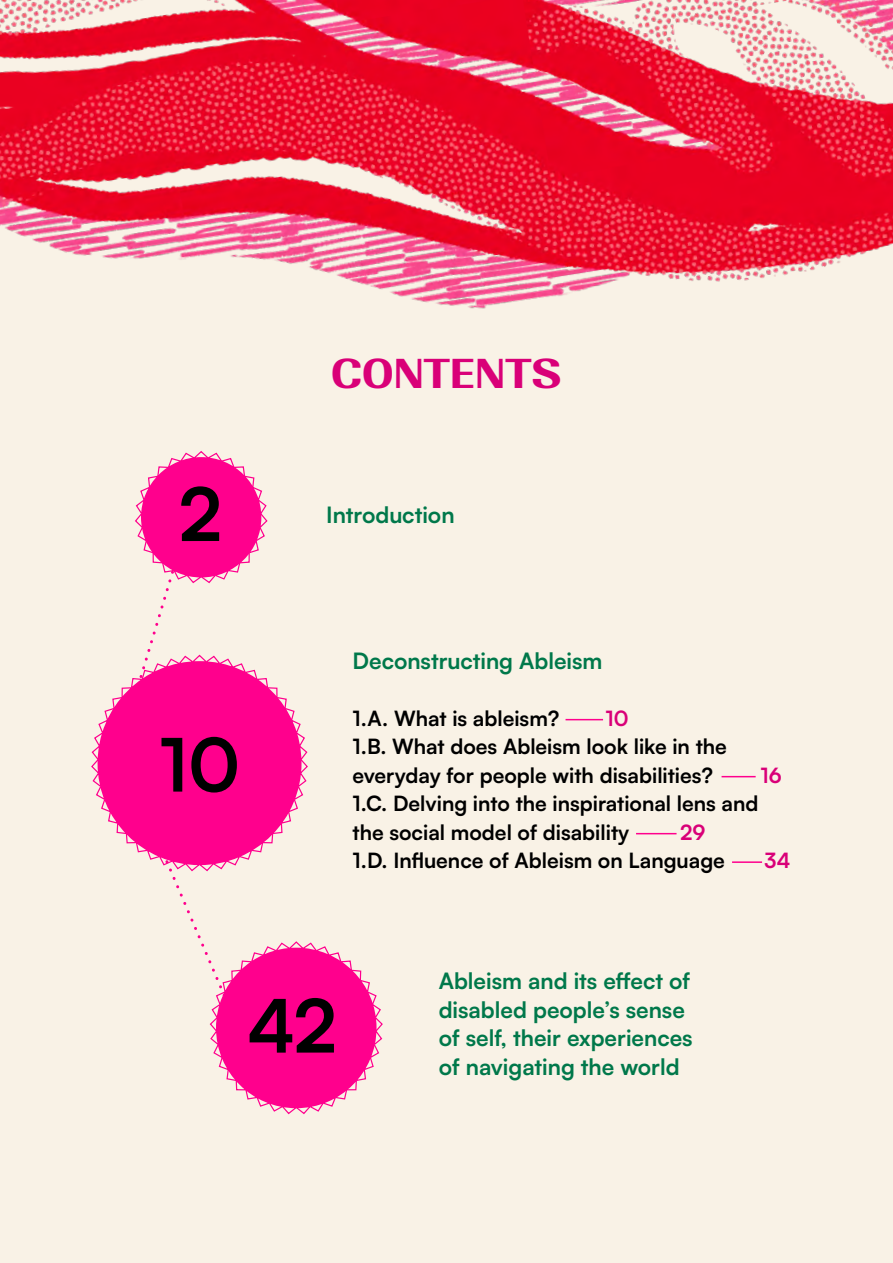
<style>
.page{position:relative;width:893px;height:1263px;background:#f9f2e6}
.page>*{position:absolute;margin:0;border:0;box-sizing:border-box;transform-origin:0 0}
.t1{font:700 73.5px "Satoshi";color:#000}
.t2{font:500 49.5px "Quilon";letter-spacing:-.02em;color:#d90078}
.t3{font:700 22.5px/28.5px "Satoshi";color:#00784a}
.t4{font:700 21px/28.5px "Satoshi";color:#000}
.t5{font:700 21px "Satoshi";color:#d90078}
</style>
<div class="page">
<hr style="left:732px;top:861px;width:30px;height:2px;background:#ff008d">
<hr style="left:636px;top:833px;width:40px;height:1px;background:#ff008d">
<hr style="left:722px;top:776px;width:34px;height:1px;background:#ff008d">
<hr style="left:566px;top:719px;width:37px;height:1px;background:#ff008d">
<img style="left:0;top:0;width:893px;height:309px">
<div style="left:216px;top:948px;width:160px;height:160px;background:#ff008d;border-radius:50%"></div>
<div style="left:347px;top:1080px;width:10px;height:10px;border:1px solid #ff008d"></div>
<div style="left:236px;top:1080px;width:10px;height:10px;border:1px solid #ff008d"></div>
<svg style="left:245px;top:1088px;width:103px;height:27px"></svg>
<svg style="left:91px;top:451px;width:292px;height:631px"></svg>
<p class="t1" style="left:178px;top:461px;width:45px">2</p>
<h2 class="t2" style="left:331px;top:347px;width:232px">CONTENTS</h2>
<p class="t3" style="left:326px;top:499px;width:130px">Introduction</p>
<p class="t1" style="left:159px;top:711px;width:83px">10</p>
<p class="t3" style="left:352px;top:645px;width:251px">Deconstructing Ableism</p>
<p class="t4" style="left:352px;top:703px;width:209px">1.A. What is ableism?</p>
<p class="t5" style="left:606px;top:703px;width:25px">10</p>
<p class="t4" style="left:352px;top:731px;width:376px">1.B. What does Ableism look like in the everyday for people with disabilities?</p>
<p class="t5" style="left:760px;top:760px;width:23px">16</p>
<p class="t4" style="left:352px;top:788px;width:407px">1.C. Delving into the inspirational lens and the social model of disability</p>
<p class="t5" style="left:680px;top:817px;width:27px">29</p>
<p class="t4" style="left:352px;top:845px;width:374px">1.D. Influence of Ableism on Language</p>
<p class="t5" style="left:765px;top:845px;width:27px">34</p>
<p class="t1" style="left:248px;top:972px;width:91px">42</p>
<p class="t3" style="left:439px;top:965px;width:255px">Ableism and its effect of disabled people’s sense of self, their experiences</p>
<p class="t3" style="left:439px;top:1051px;width:242px">of navigating the world</p>
</div>
